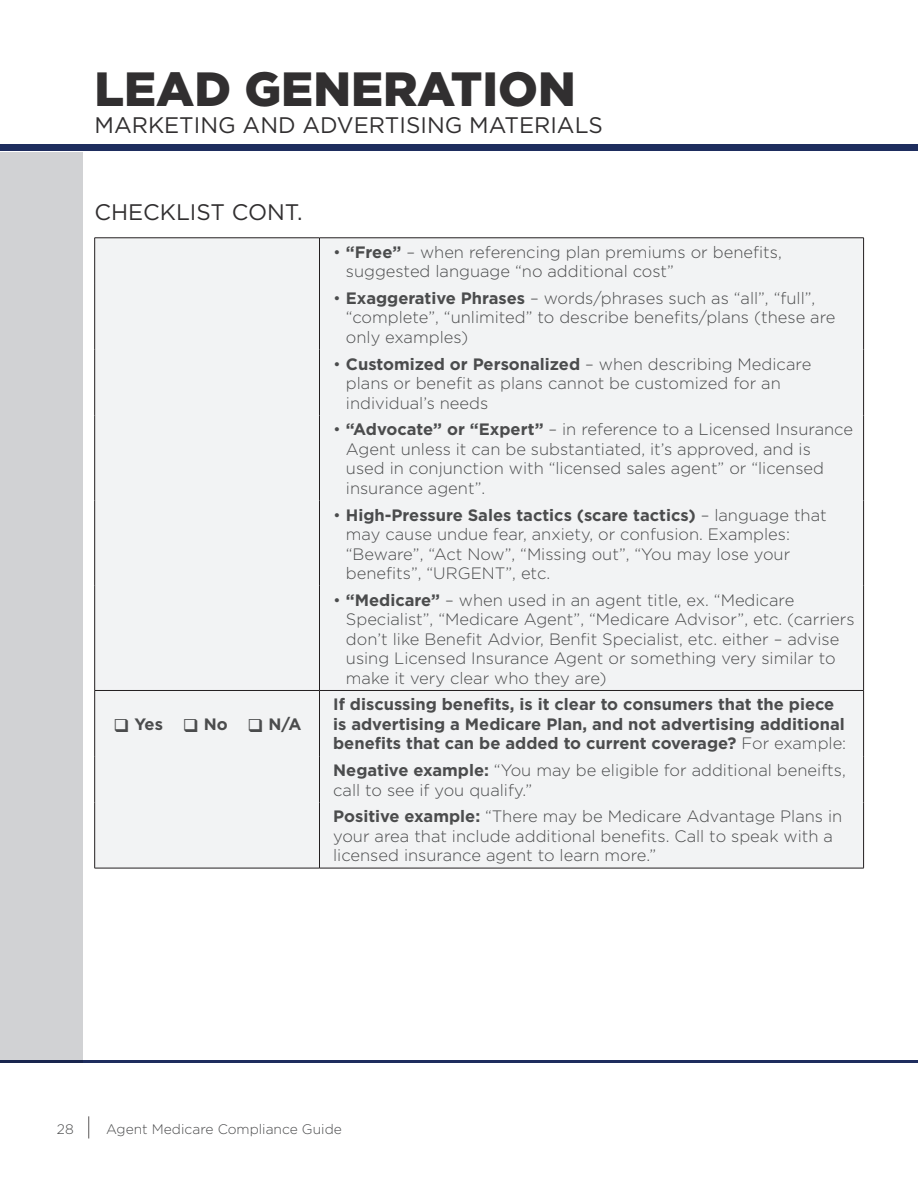
<style>
.page{position:relative;width:918px;height:1188px;background:#fff}
.page>*{position:absolute;margin:0;border:0;box-sizing:border-box;transform-origin:0 0}
.Headline_2{font:900 48px "Gotham";color:#312f30}
.Subhead{font:22.5px "Gotham";color:#312f30}
.Table_Body{font:300 16.5px/19.5px "Gotham";color:#4b4c4d}
.Table_Body-2{font:700 16.5px/19.5px "Gotham";color:#4b4c4d}
.t1{font:300 13.8px "Gotham";color:#4b4c4d}
.s1{font-weight:700}
.s2{font-weight:300}
</style>
<div class="page">
<svg style="left:88px;top:1116px;width:1px;height:23px"></svg>
<div style="left:0;top:152px;width:82px;height:911px;background:#d1d2d4"></div>
<div style="left:0;top:144px;width:918px;height:7px;background:#1e2d5e"></div>
<hr style="left:0;top:1060px;width:918px;height:3px;background:#1e2d5e">
<div style="left:95px;top:239px;width:768px;height:629px;background:#f2f3f4"></div>
<hr style="left:94px;top:238px;width:1px;height:46px;background:#231f20">
<hr style="left:319px;top:238px;width:1px;height:46px;background:#231f20">
<hr style="left:863px;top:238px;width:1px;height:46px;background:#231f20">
<hr style="left:94px;top:284px;width:1px;height:66px;background:#231f20">
<hr style="left:319px;top:284px;width:1px;height:66px;background:#231f20">
<hr style="left:863px;top:284px;width:1px;height:66px;background:#231f20">
<hr style="left:94px;top:350px;width:1px;height:65px;background:#231f20">
<hr style="left:319px;top:350px;width:1px;height:65px;background:#231f20">
<hr style="left:863px;top:350px;width:1px;height:65px;background:#231f20">
<hr style="left:94px;top:415px;width:1px;height:86px;background:#231f20">
<hr style="left:319px;top:415px;width:1px;height:86px;background:#231f20">
<hr style="left:863px;top:415px;width:1px;height:86px;background:#231f20">
<hr style="left:94px;top:501px;width:1px;height:85px;background:#231f20">
<hr style="left:319px;top:501px;width:1px;height:85px;background:#231f20">
<hr style="left:863px;top:501px;width:1px;height:85px;background:#231f20">
<hr style="left:94px;top:586px;width:1px;height:104px;background:#231f20">
<hr style="left:319px;top:586px;width:1px;height:104px;background:#231f20">
<hr style="left:863px;top:586px;width:1px;height:104px;background:#231f20">
<hr style="left:94px;top:690px;width:226px;height:1px;background:#231f20">
<hr style="left:94px;top:691px;width:1px;height:65px;background:#231f20">
<hr style="left:320px;top:690px;width:544px;height:1px;background:#231f20">
<hr style="left:319px;top:691px;width:1px;height:65px;background:#231f20">
<hr style="left:863px;top:691px;width:1px;height:65px;background:#231f20">
<hr style="left:94px;top:756px;width:1px;height:46px;background:#231f20">
<hr style="left:319px;top:756px;width:1px;height:46px;background:#231f20">
<hr style="left:863px;top:756px;width:1px;height:46px;background:#231f20">
<hr style="left:94px;top:802px;width:1px;height:66px;background:#231f20">
<hr style="left:319px;top:802px;width:1px;height:66px;background:#231f20">
<hr style="left:863px;top:802px;width:1px;height:66px;background:#231f20">
<hr style="left:94px;top:868px;width:226px;height:1px;background:#231f20">
<hr style="left:320px;top:868px;width:544px;height:1px;background:#231f20">
<hr style="left:94px;top:238px;width:226px;height:1px;background:#231f20">
<hr style="left:320px;top:238px;width:544px;height:1px;background:#231f20">
<p class="Headline_2" style="left:94px;top:56px;width:483px">LEAD GENERATION</p>
<p class="Subhead" style="left:94px;top:111px;width:510px">MARKETING AND ADVERTISING MATERIALS</p>
<p class="Subhead" style="left:94px;top:198px;width:210px">CHECKLIST CONT.</p>
<p class="Table_Body-2" style="left:114px;top:715px;width:189px">❑ Yes ❑ No ❑ N/A</p>
<p class="Table_Body" style="left:346px;top:242px;width:437px;text-indent:-13px">• <span class="s1">“Free”</span> – when referencing plan premiums or benefits, suggested language “no additional cost”</p>
<p class="Table_Body" style="left:346px;top:288px;width:491px;text-indent:-13px">• <span class="s1">Exaggerative Phrases</span> – words/phrases such as “all”, “full”, “complete”, “unlimited” to describe benefits/plans (these are only examples)</p>
<p class="Table_Body" style="left:346px;top:354px;width:467px;text-indent:-13px">• <span class="s1">Customized or Personalized</span> – when describing Medicare plans or benefit as plans cannot be customized for an individual’s needs</p>
<p class="Table_Body" style="left:346px;top:419px;width:509px;text-indent:-13px">• <span class="s1">“Advocate” or “Expert”</span> – in reference to a Licensed Insurance Agent unless it can be substantiated, it’s approved, and is used in conjunction with “licensed sales agent” or “licensed insurance agent”.</p>
<p class="Table_Body" style="left:346px;top:505px;width:482px;text-indent:-13px">• <span class="s1">High-Pressure Sales tactics (scare tactics)</span> – language that may cause undue fear, anxiety, or confusion. Examples: “Beware”, “Act Now”, “Missing out”, “You may lose your benefits”, “URGENT”, etc.</p>
<p class="Table_Body" style="left:346px;top:590px;width:510px;text-indent:-13px">• <span class="s1">“Medicare”</span> – when used in an agent title, ex. “Medicare Specialist”, “Medicare Agent”, “Medicare Advisor”, etc. (carriers don’t like Benefit Advior, Benfit Specialist, etc. either – advise using Licensed Insurance Agent or something very similar to make it very clear who they are)</p>
<p class="Table_Body-2" style="left:333px;top:695px;width:515px">If discussing benefits, is it clear to consumers that the piece is advertising a Medicare Plan, and not advertising additional benefits that can be added to current coverage? <span class="s2">For example:</span></p>
<p class="Table_Body" style="left:333px;top:760px;width:514px"><span class="s1">Negative example:</span> “You may be eligible for additional beneifts, call to see if you qualify.”</p>
<p class="Table_Body" style="left:333px;top:806px;width:511px"><span class="s1">Positive example:</span> “There may be Medicare Advantage Plans in your area that include additional benefits. Call to speak with a licensed insurance agent to learn more.”</p>
<p class="t1" style="left:57px;top:1120px;width:18px">28</p>
<p class="t1" style="left:106px;top:1120px;width:237px">Agent Medicare Compliance Guide</p>
</div>
